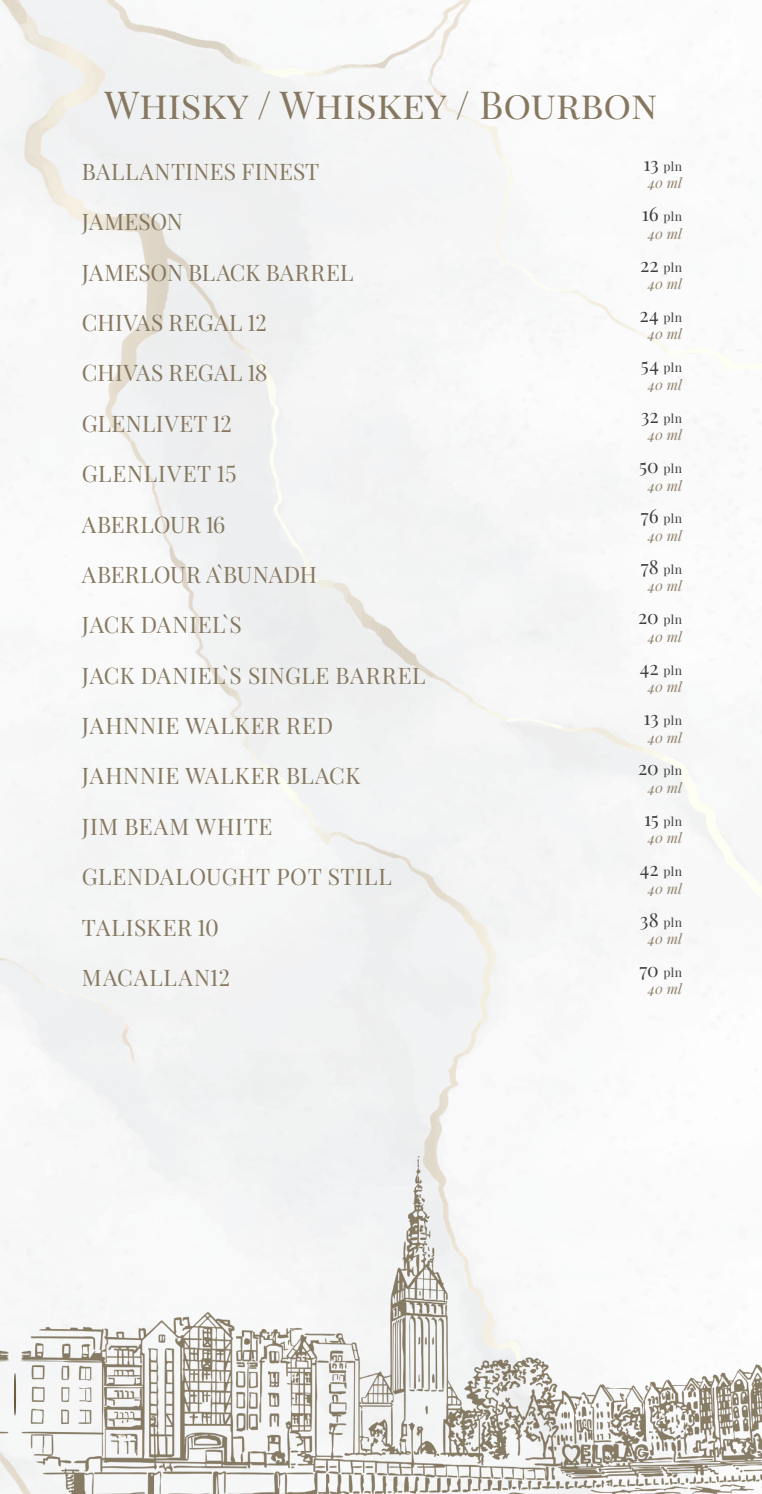
<style>
.page{position:relative;width:762px;height:1494px;background:#fff}
.page>*{position:absolute;margin:0;border:0;box-sizing:border-box;transform-origin:0 0}
.t1{font:38.5px "Playfair Display";color:#867860}
.opis_PL{font:22.75px "Playfair Display";letter-spacing:.02em;color:#867860}
.opis_PL-2{font:22.75px "Playfair Display";letter-spacing:.045em;color:#867860}
.opis_PL-3{font:22.75px "Playfair Display";color:#867860}
.Nazwa_dania{font:italic 14px "Playfair Display";letter-spacing:.01em;color:#90826c}
.Nazwa_dania-2{font:12.25px "Playfair Display";letter-spacing:.025em;color:#3e3e3f}
.s1{font-size:19.25px}
</style>
<div class="page">
<img style="left:0;top:0;width:761px;height:1156px">
<img style="left:16px;top:1156px;width:745px;height:337px">
<img style="left:0;top:1240px;width:16px;height:251px">
<p class="t1" style="left:105px;top:74px;width:554px">Whisky / Whiskey / Bourbon</p>
<p class="opis_PL" style="left:82px;top:153px;width:239px">BALLANTINES FINEST</p>
<p class="Nazwa_dania-2" style="left:643px;top:157px;width:40px"><span class="s1">13</span> pln</p>
<p class="Nazwa_dania" style="left:648px;top:172px;width:36px">40 ml</p>
<p class="opis_PL-3" style="left:82px;top:204px;width:103px">JAMESON</p>
<p class="Nazwa_dania-2" style="left:641px;top:207px;width:42px"><span class="s1">16</span> pln</p>
<p class="Nazwa_dania" style="left:648px;top:222px;width:36px">40 ml</p>
<p class="opis_PL" style="left:82px;top:254px;width:273px">JAMESON BLACK BARREL</p>
<p class="Nazwa_dania-2" style="left:640px;top:257px;width:43px"><span class="s1">22</span> pln</p>
<p class="Nazwa_dania" style="left:648px;top:273px;width:36px">40 ml</p>
<p class="opis_PL" style="left:82px;top:304px;width:186px">CHIVAS REGAL 12</p>
<p class="Nazwa_dania-2" style="left:639px;top:308px;width:44px"><span class="s1">24</span> pln</p>
<p class="Nazwa_dania" style="left:648px;top:323px;width:36px">40 ml</p>
<p class="opis_PL" style="left:82px;top:355px;width:187px">CHIVAS REGAL 18</p>
<p class="Nazwa_dania-2" style="left:640px;top:358px;width:43px"><span class="s1">54</span> pln</p>
<p class="Nazwa_dania" style="left:648px;top:373px;width:36px">40 ml</p>
<p class="opis_PL" style="left:82px;top:405px;width:151px">GLENLIVET 12</p>
<p class="Nazwa_dania-2" style="left:640px;top:408px;width:43px"><span class="s1">32</span> pln</p>
<p class="Nazwa_dania" style="left:648px;top:424px;width:36px">40 ml</p>
<p class="opis_PL" style="left:82px;top:456px;width:156px">GLENLIVET 15</p>
<p class="Nazwa_dania-2" style="left:639px;top:459px;width:44px"><span class="s1">50</span> pln</p>
<p class="Nazwa_dania" style="left:648px;top:474px;width:36px">40 ml</p>
<p class="opis_PL" style="left:82px;top:506px;width:145px">ABERLOUR 16</p>
<p class="Nazwa_dania-2" style="left:640px;top:509px;width:43px"><span class="s1">76</span> pln</p>
<p class="Nazwa_dania" style="left:648px;top:525px;width:36px">40 ml</p>
<p class="opis_PL" style="left:82px;top:556px;width:236px">ABERLOUR A`BUNADH</p>
<p class="Nazwa_dania-2" style="left:640px;top:559px;width:43px"><span class="s1">78</span> pln</p>
<p class="Nazwa_dania" style="left:648px;top:575px;width:36px">40 ml</p>
<p class="opis_PL" style="left:82px;top:607px;width:161px">JACK DANIEL`S</p>
<p class="Nazwa_dania-2" style="left:638px;top:610px;width:46px"><span class="s1">20</span> pln</p>
<p class="Nazwa_dania" style="left:648px;top:625px;width:36px">40 ml</p>
<p class="opis_PL" style="left:82px;top:657px;width:345px">JACK DANIEL`S SINGLE BARREL</p>
<p class="Nazwa_dania-2" style="left:639px;top:660px;width:44px"><span class="s1">42</span> pln</p>
<p class="Nazwa_dania" style="left:648px;top:676px;width:36px">40 ml</p>
<p class="opis_PL" style="left:82px;top:707px;width:253px">JAHNNIE WALKER RED</p>
<p class="Nazwa_dania-2" style="left:643px;top:710px;width:40px"><span class="s1">13</span> pln</p>
<p class="Nazwa_dania" style="left:648px;top:726px;width:36px">40 ml</p>
<p class="opis_PL" style="left:82px;top:758px;width:280px">JAHNNIE WALKER BLACK</p>
<p class="Nazwa_dania-2" style="left:638px;top:761px;width:46px"><span class="s1">20</span> pln</p>
<p class="Nazwa_dania" style="left:648px;top:776px;width:36px">40 ml</p>
<p class="opis_PL" style="left:82px;top:808px;width:192px">JIM BEAM WHITE</p>
<p class="Nazwa_dania-2" style="left:644px;top:811px;width:40px"><span class="s1">15</span> pln</p>
<p class="Nazwa_dania" style="left:648px;top:827px;width:36px">40 ml</p>
<p class="opis_PL" style="left:82px;top:858px;width:311px">GLENDALOUGHT POT STILL</p>
<p class="Nazwa_dania-2" style="left:639px;top:861px;width:44px"><span class="s1">42</span> pln</p>
<p class="Nazwa_dania" style="left:648px;top:877px;width:36px">40 ml</p>
<p class="opis_PL" style="left:82px;top:909px;width:138px">TALISKER 10</p>
<p class="Nazwa_dania-2" style="left:640px;top:912px;width:44px"><span class="s1">38</span> pln</p>
<p class="Nazwa_dania" style="left:648px;top:927px;width:36px">40 ml</p>
<p class="opis_PL-2" style="left:82px;top:959px;width:150px">MACALLAN12</p>
<p class="Nazwa_dania-2" style="left:639px;top:962px;width:44px"><span class="s1">70</span> pln</p>
<p class="Nazwa_dania" style="left:648px;top:978px;width:36px">40 ml</p>
</div>
